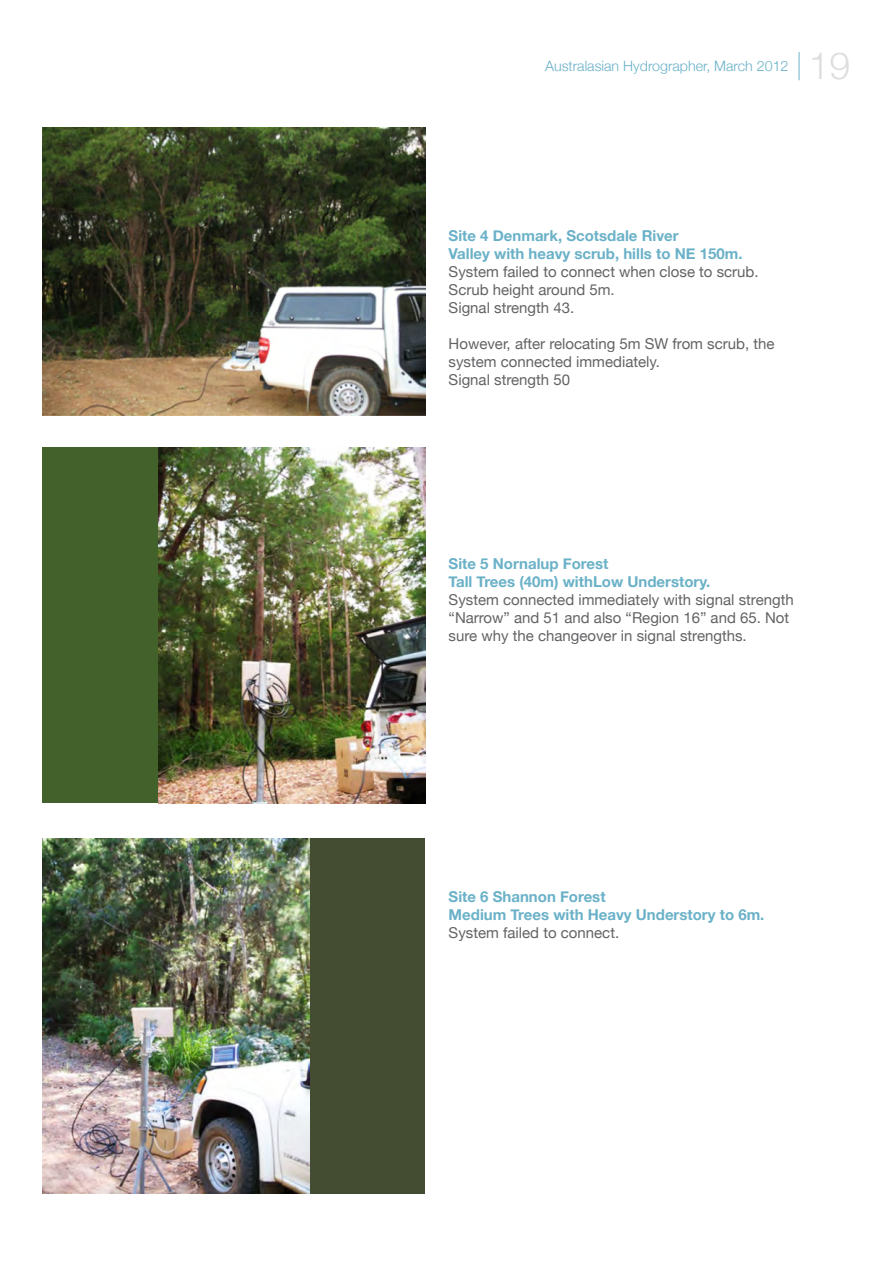
<style>
.page{position:relative;width:893px;height:1263px;background:#fff}
.page>*{position:absolute;margin:0;border:0;box-sizing:border-box;transform-origin:0 0}
.t1{font:300 37.5px "Helvetica Neue";color:#dfdede}
.t2{font:15px/18px "Helvetica Neue";color:#636366}
.t3{font:700 15px "Helvetica Neue";color:#6ab1c8}
.t4{font:300 14.25px "Helvetica Neue";color:#6ab1c8}
</style>
<div class="page">
<svg style="left:799px;top:52px;width:1px;height:28px"></svg>
<div style="left:43px;top:448px;width:382px;height:355px;background:#43612b"></div>
<div style="left:43px;top:838px;width:382px;height:356px;background:#444d32"></div>
<img style="left:43px;top:128px;width:382px;height:287px">
<img style="left:159px;top:448px;width:266px;height:355px">
<img style="left:42px;top:838px;width:267px;height:356px">
<p class="t4" style="left:545px;top:57px;width:245px">Australasian Hydrographer, March 2012</p>
<p class="t1" style="left:809px;top:43px;width:43px">19</p>
<p class="t3" style="left:449px;top:227px;width:231px">Site 4 Denmark, Scotsdale River</p>
<p class="t3" style="left:449px;top:245px;width:295px">Valley with heavy scrub, hills to NE 150m.</p>
<p class="t2" style="left:449px;top:263px;width:312px">System failed to connect when close to scrub.<br>Scrub height around 5m.</p>
<p class="t2" style="left:449px;top:299px;width:127px">Signal strength 43.</p>
<p class="t2" style="left:449px;top:335px;width:327px">However, after relocating 5m SW from scrub, the system connected immediately.</p>
<p class="t2" style="left:449px;top:371px;width:123px">Signal strength 50</p>
<p class="t3" style="left:449px;top:554px;width:161px">Site 5 Nornalup Forest</p>
<p class="t3" style="left:449px;top:572px;width:263px">Tall Trees (40m) withLow Understory.</p>
<p class="t2" style="left:449px;top:590px;width:347px">System connected immediately with signal strength “Narrow” and 51 and also “Region 16” and 65. Not sure why the changeover in signal strengths.</p>
<p class="t3" style="left:449px;top:888px;width:159px">Site 6 Shannon Forest</p>
<p class="t3" style="left:449px;top:906px;width:317px">Medium Trees with Heavy Understory to 6m.</p>
<p class="t2" style="left:449px;top:924px;width:172px">System failed to connect.</p>
</div>
